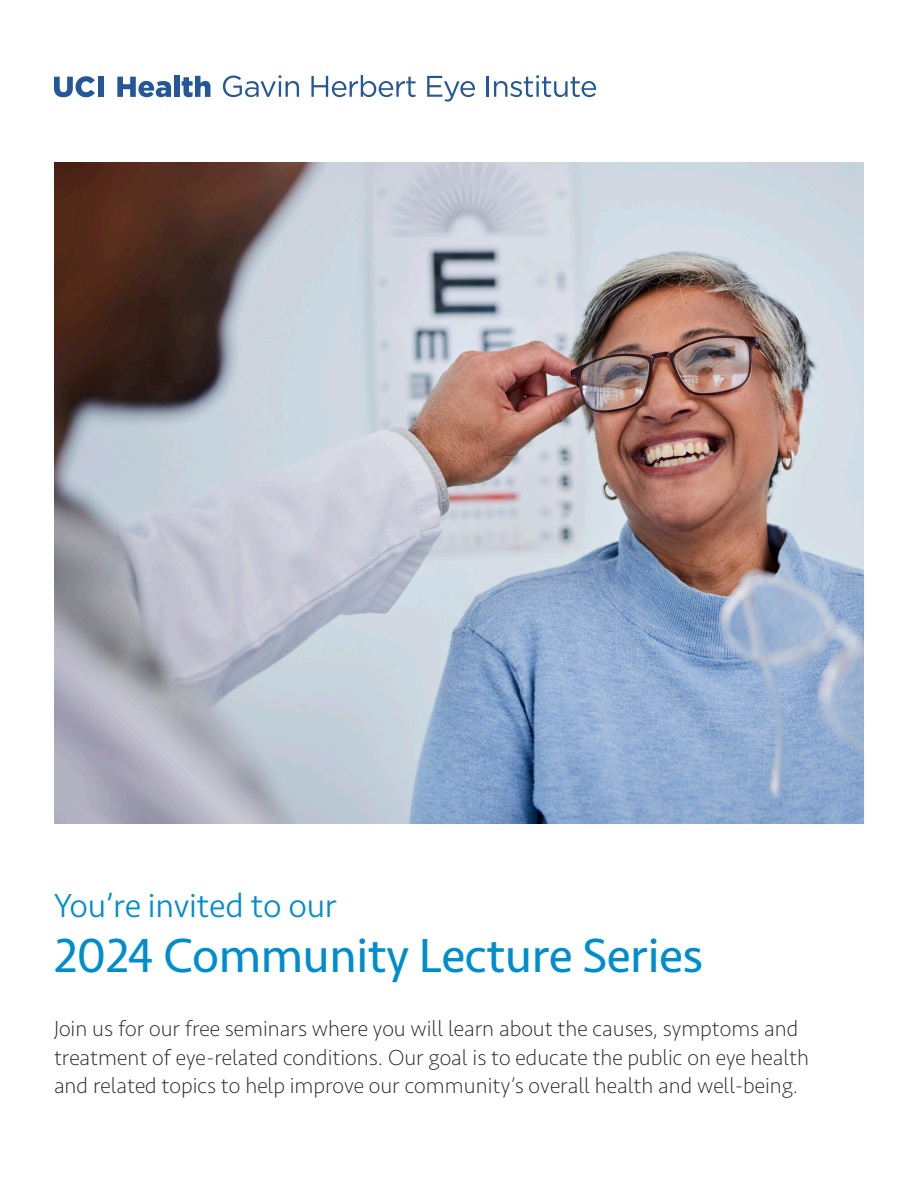
<style>
.page{position:relative;width:918px;height:1188px;background:#fff}
.page>*{position:absolute;margin:0;border:0;box-sizing:border-box;transform-origin:0 0}
.t1{font:49.5px "Seravek Basic";letter-spacing:-.01em;color:#008dce}
.t2{font:300 34.5px "Seravek Basic";letter-spacing:-.01em;color:#008dce}
.t3{font:200 22.5px/28.5px "Seravek Basic";color:#231f20}
</style>
<div class="page">
<img style="left:54px;top:162px;width:810px;height:662px">
<svg style="left:223px;top:75px;width:76px;height:22px"></svg>
<svg style="left:311px;top:75px;width:105px;height:22px"></svg>
<svg style="left:427px;top:76px;width:48px;height:26px"></svg>
<hr style="left:487px;top:76px;width:2px;height:21px;background:#245799">
<svg style="left:494px;top:75px;width:102px;height:22px"></svg>
<svg style="left:54px;top:76px;width:41px;height:21px"></svg>
<div style="left:98px;top:77px;width:6px;height:20px;background:#245799"></div>
<svg style="left:117px;top:77px;width:54px;height:20px"></svg>
<div style="left:174px;top:76px;width:5px;height:21px;background:#245799"></div>
<svg style="left:182px;top:76px;width:28px;height:21px"></svg>
<p class="t2" style="left:54px;top:885px;width:284px">You’re invited to our</p>
<p class="t1" style="left:54px;top:926px;width:651px">2024 Community Lecture Series</p>
<p class="t3" style="left:54px;top:1015px;width:757px">Join us for our free seminars where you will learn about the causes, symptoms and treatment of eye-related conditions. Our goal is to educate the public on eye health and related topics to help improve our community’s overall health and well-being.</p>
</div>
